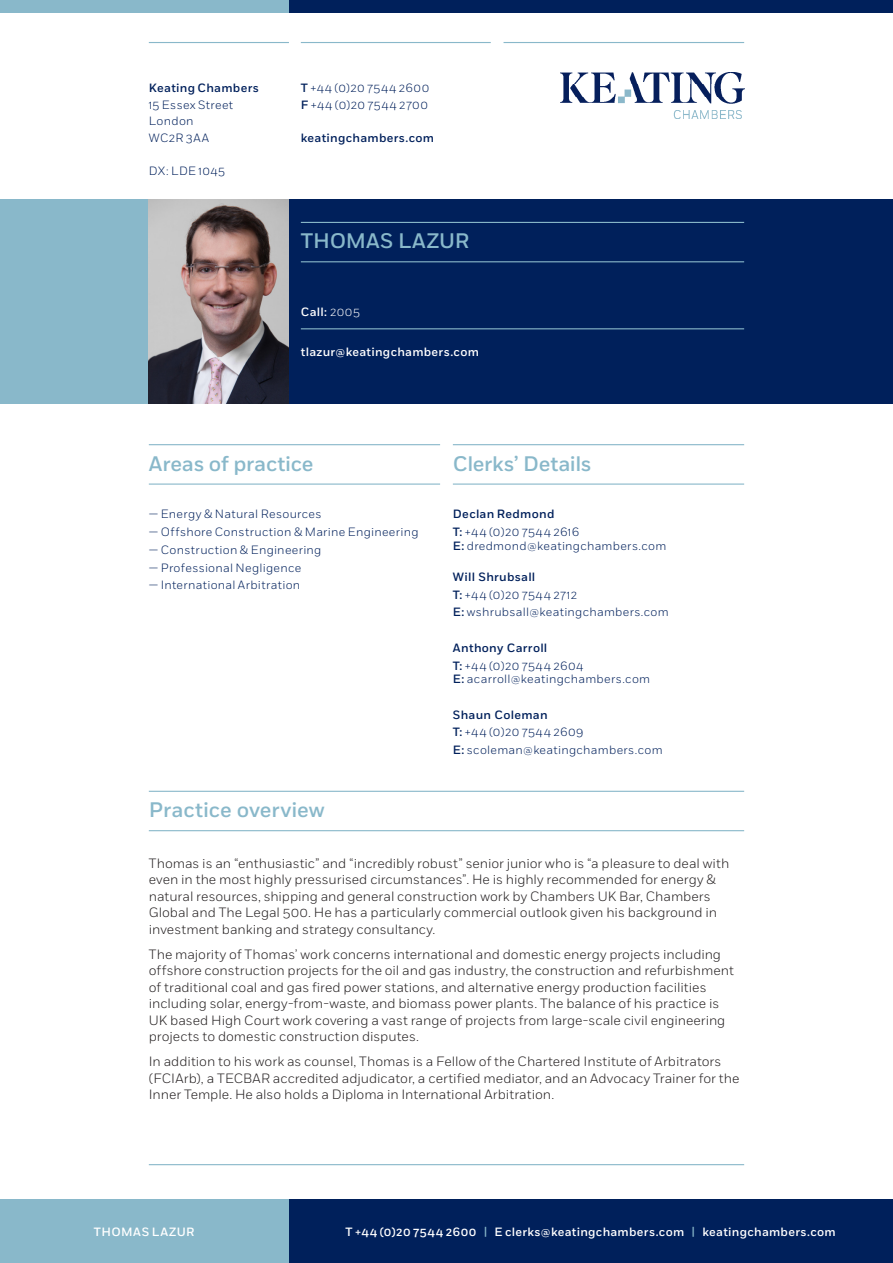
<style>
.page{position:relative;width:893px;height:1263px;background:#fff}
.page>*{position:absolute;margin:0;border:0;box-sizing:border-box;transform-origin:0 0}
.t1{font:500 21px "Fort";letter-spacing:-.005em;color:#89b8ca}
.t2{font:300 13.5px/16.5px "Fort";color:#231f20}
.t3{font:300 12px/13.5px "Fort";letter-spacing:.025em;color:#00205b}
.t4{font:500 12px "Fort";letter-spacing:.025em;color:#fff}
.Clerks_Bld{font:500 12px "Fort";letter-spacing:.025em;color:#00205b}
.t5{font:300 12px "Fort";letter-spacing:.05em;color:#00205b}
.t6{font:300 12px/16.5px "Fort";letter-spacing:.055em;color:#00205b}
.t7{font:300 12px "Fort";letter-spacing:.06em;color:#00205b}
.t8{font:500 12px "Fort";letter-spacing:.045em;color:#fff}
.s1{font-weight:500}
.s2{font-weight:300}
.s3{color:#89b8ca}
</style>
<div class="page">
<div style="left:288px;top:1199px;width:605px;height:64px;background:#00205b"></div>
<div style="left:0;top:1199px;width:288px;height:64px;background:#89b8ca"></div>
<div style="left:289px;top:0;width:604px;height:13px;background:#00205b"></div>
<div style="left:0;top:0;width:289px;height:13px;background:#89b8ca"></div>
<hr style="left:301px;top:42px;width:190px;height:1px;background:#89b8ca">
<hr style="left:504px;top:42px;width:240px;height:1px;background:#89b8ca">
<hr style="left:149px;top:42px;width:140px;height:1px;background:#89b8ca">
<img style="left:560px;top:72px;width:184px;height:46px">
<div style="left:288px;top:200px;width:605px;height:204px;background:#00205b"></div>
<div style="left:0;top:200px;width:149px;height:204px;background:#89b8ca"></div>
<hr style="left:149px;top:791px;width:595px;height:1px;background:#89b8ca">
<hr style="left:149px;top:830px;width:595px;height:1px;background:#89b8ca">
<hr style="left:453px;top:444px;width:291px;height:1px;background:#89b8ca">
<hr style="left:453px;top:483px;width:291px;height:2px;background:#89b8ca">
<hr style="left:149px;top:444px;width:291px;height:1px;background:#89b8ca">
<hr style="left:149px;top:483px;width:291px;height:2px;background:#89b8ca">
<img style="left:149px;top:200px;width:139px;height:204px">
<hr style="left:301px;top:222px;width:443px;height:1px;background:#89b8ca">
<hr style="left:301px;top:261px;width:443px;height:1px;background:#89b8ca">
<hr style="left:301px;top:328px;width:443px;height:1px;background:#89b8ca">
<hr style="left:149px;top:1164px;width:595px;height:1px;background:#89b8ca">
<p class="Clerks_Bld" style="left:149px;top:81px;width:112px">Keating Chambers</p>
<p class="t3" style="left:149px;top:98px;width:86px">15 Essex Street</p>
<p class="t3" style="left:149px;top:114px;width:46px">London</p>
<p class="t3" style="left:149px;top:131px;width:62px">WC2R 3AA</p>
<p class="t3" style="left:149px;top:164px;width:78px">DX: LDE 1045</p>
<p class="t6" style="left:301px;top:80px;width:130px"><span class="s1">T</span> +44 (0)20 7544 2600<br><span class="s1">F</span> +44 (0)20 7544 2700</p>
<p class="Clerks_Bld" style="left:301px;top:130px;width:135px">keatingchambers.com</p>
<p class="t1" style="left:301px;top:228px;width:170px">THOMAS LAZUR</p>
<p class="t4" style="left:301px;top:304px;width:60px">Call: <span class="s2">2005</span></p>
<p class="t4" style="left:301px;top:345px;width:180px">tlazur@keatingchambers.com</p>
<p class="t1" style="left:149px;top:451px;width:166px">Areas of practice</p>
<p class="t3" style="left:149px;top:507px;width:174px">— Energy &amp; Natural Resources</p>
<p class="t3" style="left:149px;top:525px;width:271px">— Offshore Construction &amp; Marine Engineering</p>
<p class="t3" style="left:149px;top:543px;width:174px">— Construction &amp; Engineering</p>
<p class="t3" style="left:149px;top:561px;width:154px">— Professional Negligence</p>
<p class="t3" style="left:149px;top:578px;width:153px">— International Arbitration</p>
<p class="t1" style="left:149px;top:797px;width:177px">Practice overview</p>
<p class="t1" style="left:453px;top:451px;width:140px">Clerks’ Details</p>
<p class="Clerks_Bld" style="left:453px;top:507px;width:103px">Declan Redmond</p>
<p class="t5" style="left:453px;top:525px;width:128px"><span class="s1">T:</span> +44 (0)20 7544 2616</p>
<p class="t3" style="left:453px;top:539px;width:215px"><span class="s1">E:</span> dredmond@keatingchambers.com</p>
<p class="Clerks_Bld" style="left:453px;top:569px;width:84px">Will Shrubsall</p>
<p class="t7" style="left:453px;top:587px;width:125px"><span class="s1">T:</span> +44 (0)20 7544 2712</p>
<p class="t3" style="left:453px;top:605px;width:217px"><span class="s1">E:</span> wshrubsall@keatingchambers.com</p>
<p class="Clerks_Bld" style="left:453px;top:640px;width:96px">Anthony Carroll</p>
<p class="t3" style="left:453px;top:659px;width:199px"><span class="s1">T:</span> +44 (0)20 7544 2604<br><span class="s1">E:</span> acarroll@keatingchambers.com</p>
<p class="Clerks_Bld" style="left:453px;top:707px;width:96px">Shaun Coleman</p>
<p class="t5" style="left:453px;top:725px;width:132px"><span class="s1">T:</span> +44 (0)20 7544 2609</p>
<p class="t3" style="left:453px;top:743px;width:211px"><span class="s1">E:</span> scoleman@keatingchambers.com</p>
<p class="t2" style="left:149px;top:855px;width:582px">Thomas is an “enthusiastic” and “incredibly robust” senior junior who is “a pleasure to deal with even in the most highly pressurised circumstances”. He is highly recommended for energy &amp; natural resources, shipping and general construction work by Chambers UK Bar, Chambers Global and The Legal 500. He has a particularly commercial outlook given his background in investment banking and strategy consultancy.</p>
<p class="t2" style="left:149px;top:946px;width:586px">The majority of Thomas’ work concerns international and domestic energy projects including offshore construction projects for the oil and gas industry, the construction and refurbishment of traditional coal and gas fired power stations, and alternative energy production facilities including solar, energy-from-waste, and biomass power plants. The balance of his practice is UK based High Court work covering a vast range of projects from large-scale civil engineering projects to domestic construction disputes.</p>
<p class="t2" style="left:149px;top:1053px;width:592px">In addition to his work as counsel, Thomas is a Fellow of the Chartered Institute of Arbitrators (FCIArb), a TECBAR accredited adjudicator, a certified mediator, and an Advocacy Trainer for the<br>Inner Temple. He also holds a Diploma in International Arbitration.</p>
<p class="t8" style="left:94px;top:1224px;width:102px">THOMAS LAZUR</p>
<p class="t4" style="left:345px;top:1224px;width:492px">T +44 (0)20 7544 2600 <span class="s3">|</span> E clerks@keatingchambers.com <span class="s3">|</span> keatingchambers.com</p>
</div>
